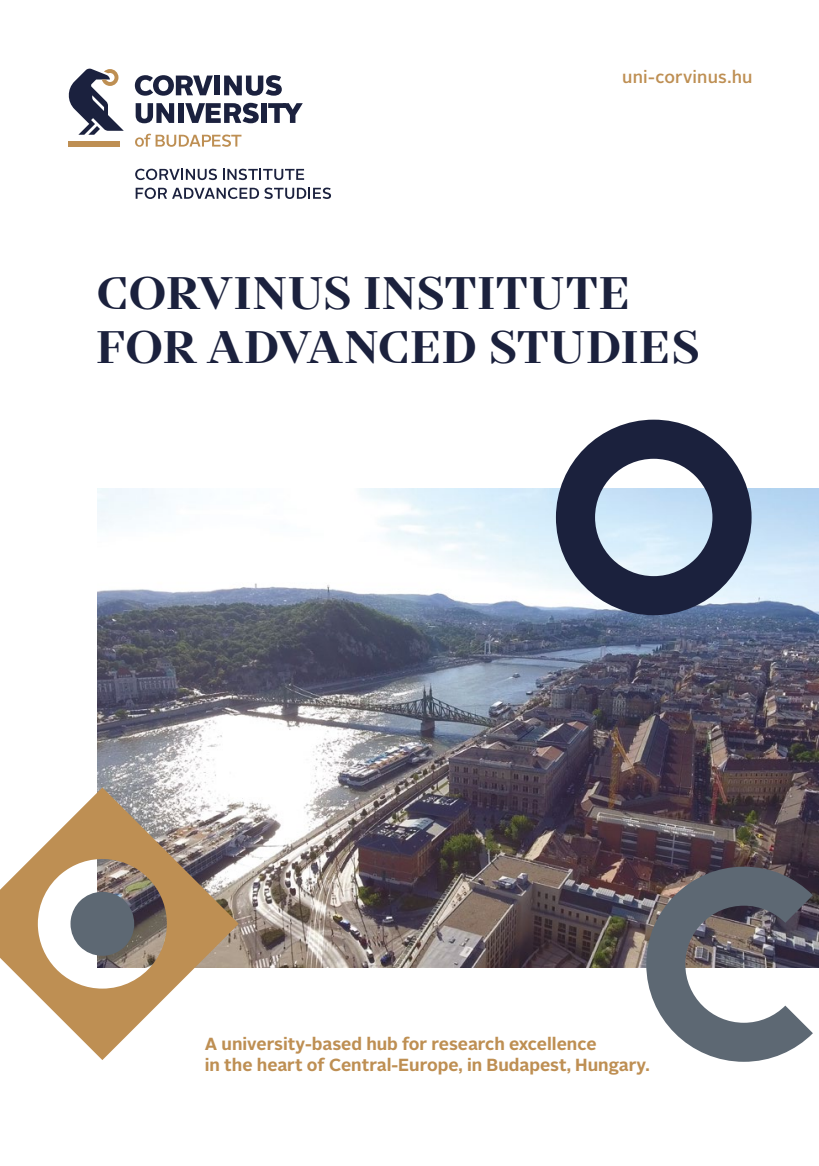
<style>
.page{position:relative;width:819px;height:1166px;background:#fff}
.page>*{position:absolute;margin:0;border:0;box-sizing:border-box;transform-origin:0 0}
.t1{font:700 45.5px/54.6px "TT Nooks";letter-spacing:-.015em;color:#1b213d}
.t2{font:700 17.5px/21px "Alright Sans";color:#be8f53}
.t3{font:500 17.5px "Alright Sans";letter-spacing:.01em;color:#be8f53}
</style>
<div class="page">
<img style="left:97px;top:488px;width:722px;height:479px">
<svg style="left:556px;top:420px;width:195px;height:195px"></svg>
<svg style="left:646px;top:866px;width:166px;height:196px"></svg>
<svg style="left:0;top:787px;width:239px;height:273px"></svg>
<svg style="left:135px;top:169px;width:82px;height:11px"></svg>
<svg style="left:223px;top:169px;width:81px;height:11px"></svg>
<svg style="left:136px;top:188px;width:195px;height:11px"></svg>
<svg style="left:135px;top:134px;width:106px;height:13px"></svg>
<svg style="left:135px;top:75px;width:78px;height:21px"></svg>
<div style="left:214px;top:76px;width:6px;height:19px;background:#1b213e"></div>
<svg style="left:224px;top:75px;width:58px;height:21px"></svg>
<svg style="left:136px;top:103px;width:38px;height:20px"></svg>
<div style="left:178px;top:103px;width:6px;height:20px;background:#1b213e"></div>
<svg style="left:185px;top:103px;width:74px;height:20px"></svg>
<div style="left:261px;top:103px;width:5px;height:20px;background:#1b213e"></div>
<svg style="left:268px;top:103px;width:35px;height:20px"></svg>
<svg style="left:68px;top:68px;width:56px;height:67px"></svg>
<div style="left:68px;top:141px;width:52px;height:6px;background:#be8f53"></div>
<p class="t3" style="left:622px;top:64px;width:132px">uni-corvinus.hu</p>
<h1 class="t1" style="left:96px;top:267px;width:606px">CORVINUS INSTITUTE<br>FOR ADVANCED STUDIES</h1>
<p class="t2" style="left:205px;top:1033px;width:446px">A university-based hub for research excellence<br>in the heart of Central-Europe, in Budapest, Hungary.</p>
</div>
